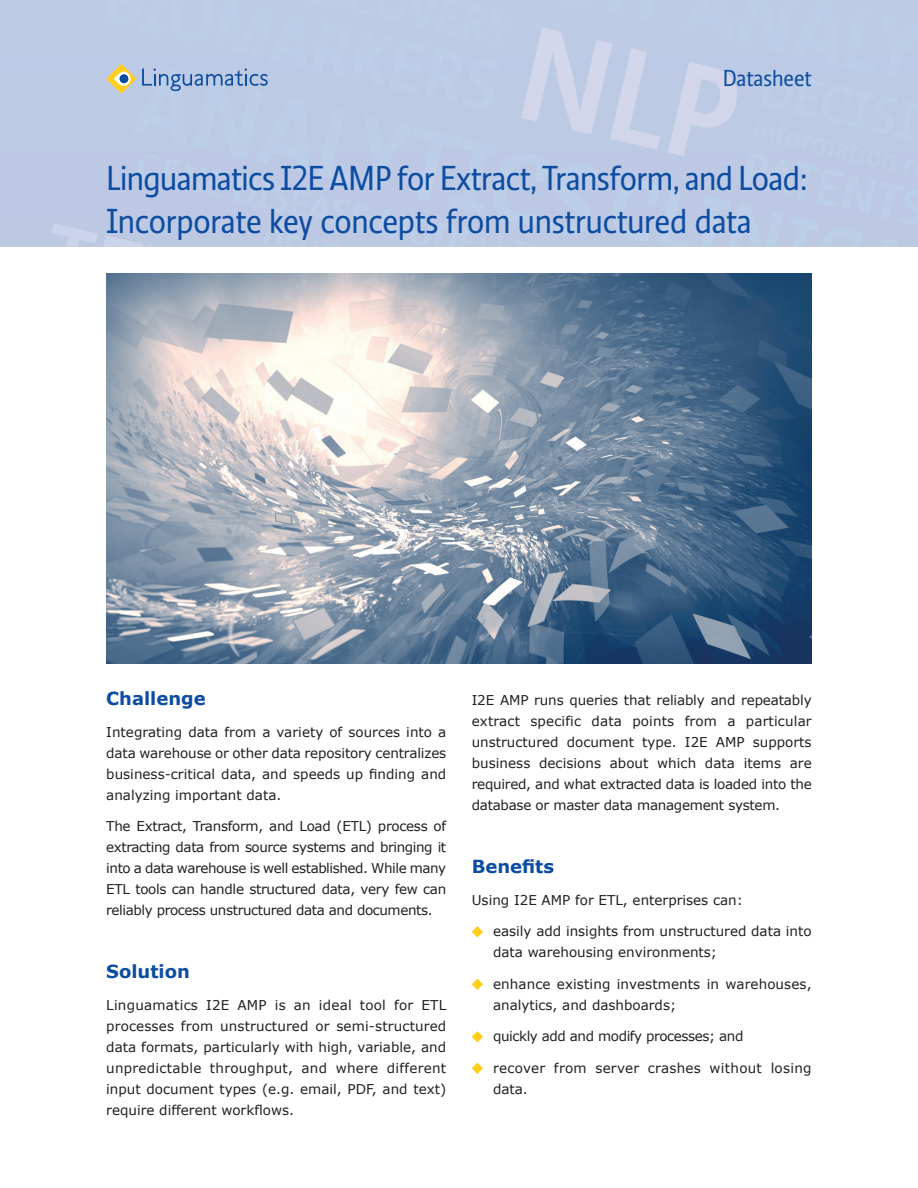
<style>
.page{position:relative;width:918px;height:1188px;background:#fff}
.page>*{position:absolute;margin:0;border:0;box-sizing:border-box;transform-origin:0 0}
.t1{font:36px/42px "Ratio Display";letter-spacing:-.015em;color:#0d4da1}
.t2{font:24px "Ratio Display";color:#0d4da1}
.t3{font:700 18px "Verdana";color:#0d4da1}
.t4{font:13.5px/21px "Verdana";color:#231f20;text-align:justify}
.t5{font:13.5px/21px "Verdana";letter-spacing:.02em;color:#231f20}
.t6{font:13.5px "Verdana";letter-spacing:-.03em;color:#231f20}
</style>
<div class="page">
<div style="left:52px;top:0;width:866px;height:247px;background:#bdcae5"></div>
<img style="left:106px;top:274px;width:706px;height:389px">
<svg style="left:472px;top:926px;width:11px;height:11px"></svg>
<svg style="left:472px;top:979px;width:11px;height:11px"></svg>
<svg style="left:472px;top:1031px;width:11px;height:11px"></svg>
<svg style="left:472px;top:1063px;width:11px;height:11px"></svg>
<h2 class="t2" style="left:723px;top:64px;width:90px">Datasheet</h2>
<h1 class="t1" style="left:106px;top:158px;width:704px">Linguamatics I2E AMP for Extract, Transform, and Load:<br>Incorporate key concepts from unstructured data</h1>
<h3 class="t3" style="left:106px;top:686px;width:101px">Challenge</h3>
<p class="t4" style="left:106px;top:721px;width:342px">Integrating data from a variety of sources into a data warehouse or other data repository centralizes business-critical data, and speeds up finding and analyzing important data.</p>
<p class="t4" style="left:106px;top:815px;width:342px">The Extract, Transform, and Load (ETL) process of extracting data from source systems and bringing it into a data warehouse is well established. While many ETL tools can handle structured data, very few can reliably process unstructured data and documents.</p>
<h3 class="t3" style="left:106px;top:959px;width:85px">Solution</h3>
<p class="t4" style="left:106px;top:994px;width:342px">Linguamatics I2E AMP is an ideal tool for ETL processes from unstructured or semi-structured data formats, particularly with high, variable, and unpredictable throughput, and where different input document types (e.g. email, PDF, and text) require different workflows.</p>
<p class="t4" style="left:472px;top:689px;width:342px">I2E AMP runs queries that reliably and repeatably extract specific data points from a particular unstructured document type. I2E AMP supports business decisions about which data items are required, and what extracted data is loaded into the database or master data management system.</p>
<h3 class="t3" style="left:472px;top:854px;width:84px">Benefits</h3>
<p class="t4" style="left:472px;top:889px;width:273px">Using I2E AMP for ETL, enterprises can:</p>
<p class="t4" style="left:493px;top:920px;width:320px">easily add insights from unstructured data into data warehousing environments;</p>
<p class="t4" style="left:493px;top:973px;width:320px">enhance existing investments in warehouses, analytics, and dashboards;</p>
<p class="t6" style="left:493px;top:1027px;width:252px">quickly add and modify processes; and</p>
<p class="t5" style="left:493px;top:1057px;width:320px">recover from server crashes without losing data.</p>
</div>
